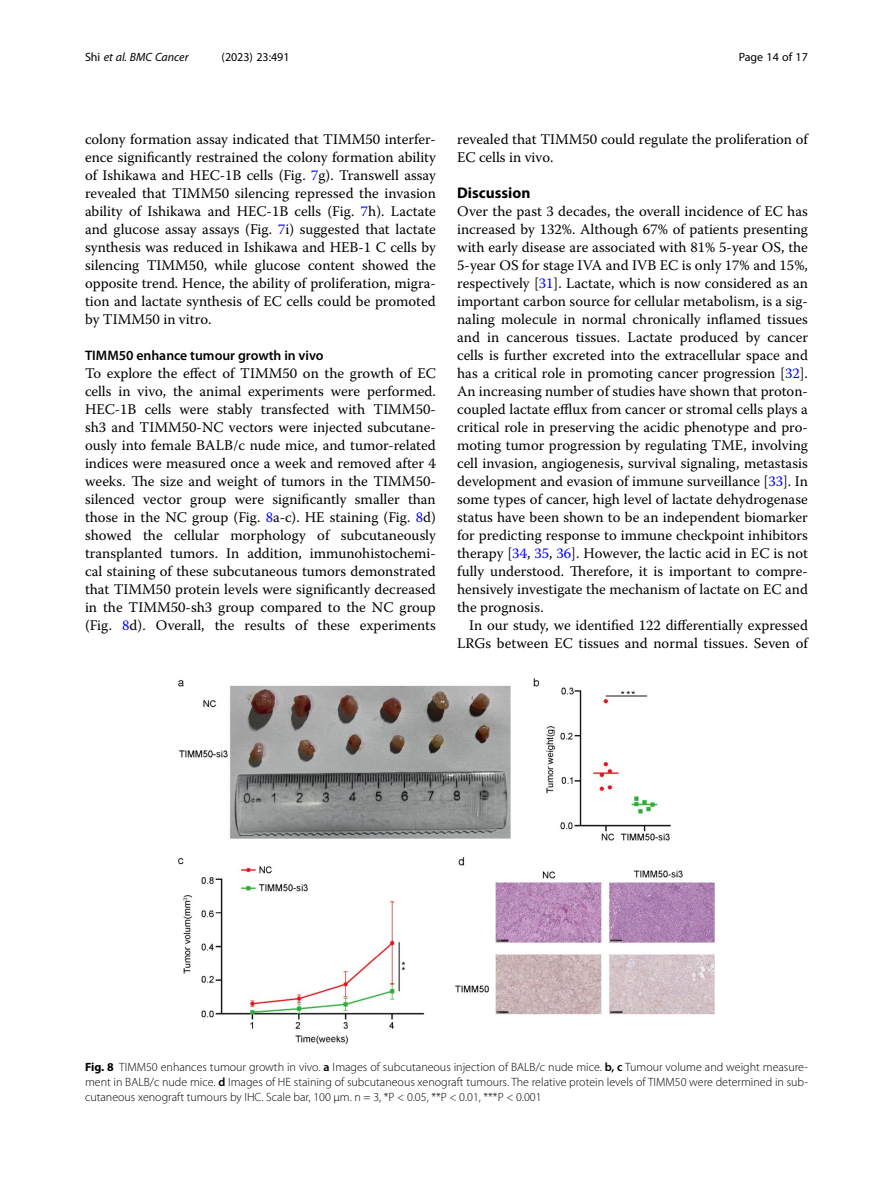
<style>
.page{position:relative;width:893px;height:1191px;background:#fff}
.page>*{position:absolute;margin:0;border:0;box-sizing:border-box;transform-origin:0 0}
.Head_1{font:700 15.45px "Myriad Pro";color:#000}
.Body_Text{font:14.7px/18px "Warnock Pro";color:#000;text-align:justify}
.Body_Text_Indent{font:14.7px/18px "Warnock Pro";color:#000;text-align:right}
.Head_2{font:600 13.8px "Myriad Pro";color:#000}
.Figure_Caption{font:300 12px/15px "Myriad Pro";color:#000;text-align:justify}
.t1{font:12px "Myriad Pro";color:#000}
.t2{font:italic 12px "Myriad Pro";color:#000}
.s1{font-style:normal}
.s2{color:#00f}
.s3{font-weight:700}
.s4{font-weight:600}
</style>
<div class="page">
<img style="left:178px;top:678px;width:536px;height:366px">
<p class="t2" style="left:85px;top:50px;width:105px"><span class="s1">Shi</span> et al. BMC Cancer</p>
<p class="t1" style="left:222px;top:50px;width:70px">(2023) 23:491</p>
<p class="t1" style="left:739px;top:50px;width:71px">Page 14 of 17</p>
<p class="Body_Text" style="left:85px;top:130px;width:352px">colony formation assay indicated that TIMM50 interfer&shy;ence significantly restrained the colony formation ability of Ishikawa and HEC-1B cells (Fig. <span class="s2">7</span>g). Transwell assay revealed that TIMM50 silencing repressed the invasion ability of Ishikawa and HEC-1B cells (Fig. <span class="s2">7</span>h). Lactate and glucose assay assays (Fig. <span class="s2">7</span>i) suggested that lactate synthesis was reduced in Ishikawa and HEB-1 C cells by silencing TIMM50, while glucose content showed the opposite trend. Hence, the ability of proliferation, migra&shy;tion and lactate synthesis of EC cells could be promoted by TIMM50 in vitro.</p>
<p class="Head_2" style="left:85px;top:347px;width:240px">TIMM50 enhance tumour growth in vivo</p>
<p class="Body_Text" style="left:85px;top:364px;width:352px">To explore the effect of TIMM50 on the growth of EC cells in vivo, the animal experiments were performed.<br>HEC-1B cells were stably transfected with TIMM50- sh3 and TIMM50-NC vectors were injected subcutane&shy;ously into female BALB/c nude mice, and tumor-related indices were measured once a week and removed after 4 weeks. The size and weight of tumors in the TIMM50- silenced vector group were significantly smaller than those in the NC group (Fig. <span class="s2">8</span>a-c). HE staining (Fig. <span class="s2">8</span>d) showed the cellular morphology of subcutaneously transplanted tumors. In addition, immunohistochemi&shy;cal staining of these subcutaneous tumors demonstrated that TIMM50 protein levels were significantly decreased in the TIMM50-sh3 group compared to the NC group (Fig. <span class="s2">8</span>d). Overall, the results of these experiments</p>
<p class="Body_Text" style="left:457px;top:130px;width:352px">revealed that TIMM50 could regulate the proliferation of<br>EC cells in vivo.</p>
<p class="Head_1" style="left:457px;top:183px;width:75px">Discussion</p>
<p class="Body_Text" style="left:457px;top:202px;width:352px">Over the past 3 decades, the overall incidence of EC has increased by 132%. Although 67% of patients presenting with early disease are associated with 81% 5-year OS, the 5-year OS for stage IVA and IVB EC is only 17% and 15%, respectively [<span class="s2">31</span>]. Lactate, which is now considered as an important carbon source for cellular metabolism, is a sig&shy;naling molecule in normal chronically inflamed tissues and in cancerous tissues. Lactate produced by cancer cells is further excreted into the extracellular space and has a critical role in promoting cancer progression [<span class="s2">32</span>].<br>An increasing number of studies have shown that proton&shy;coupled lactate efflux from cancer or stromal cells plays a critical role in preserving the acidic phenotype and pro&shy;moting tumor progression by regulating TME, involving cell invasion, angiogenesis, survival signaling, metastasis development and evasion of immune surveillance [<span class="s2">33</span>]. In some types of cancer, high level of lactate dehydrogenase status have been shown to be an independent biomarker for predicting response to immune checkpoint inhibitors therapy [<span class="s2">34</span>, <span class="s2">35</span>, <span class="s2">36</span>]. However, the lactic acid in EC is not fully understood. Therefore, it is important to compre&shy;hensively investigate the mechanism of lactate on EC and the prognosis.</p>
<p class="Body_Text_Indent" style="left:457px;top:616px;width:352px">In our study, we identified 122 differentially expressed<br>LRGs between EC tissues and normal tissues. Seven of</p>
<p class="Figure_Caption" style="left:85px;top:1059px;width:724px"><span class="s3">Fig. 8</span> TIMM50 enhances tumour growth in vivo. <span class="s4">a</span> Images of subcutaneous injection of BALB/c nude mice. <span class="s4">b, c</span> Tumour volume and weight measure&shy;ment in BALB/c nude mice. <span class="s4">d</span> Images of HE staining of subcutaneous xenograft tumours. The relative protein levels of TIMM50 were determined in sub&shy;cutaneous xenograft tumours by IHC. Scale bar, 100 μm. n = 3, *P &lt; 0.05, **P &lt; 0.01, ***P &lt; 0.001</p>
</div>
